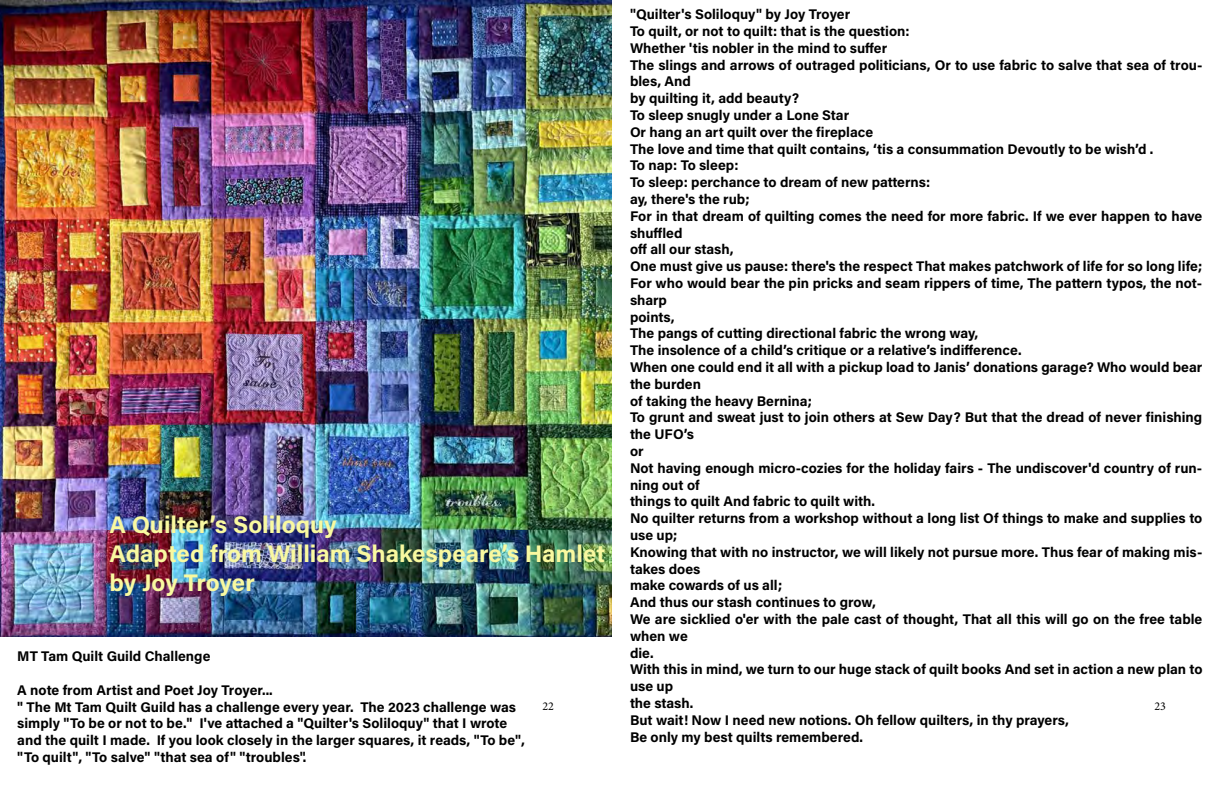
<style>
.page{position:relative;width:1224px;height:792px;background:#fff}
.page>*{position:absolute;margin:0;border:0;box-sizing:border-box;transform-origin:0 0}
.t1{font:700 24px/28.8px "Acumin Pro";color:#f9f9a0}
.t2{font:700 14px/16.8px "Acumin Pro";color:#000}
.t3{font:12px "Minion Pro";color:#000}
</style>
<div class="page">
<img style="left:0;top:0;width:612px;height:636px">
<p class="t2" style="left:630px;top:5px;width:574px">"Quilter's Soliloquy" by Joy Troyer<br>To quilt, or not to quilt: that is the question:<br>Whether 'tis nobler in the mind to suffer<br>The slings and arrows of outraged politicians, Or to use fabric to salve that sea of trou&shy;bles, And<br>by quilting it, add beauty?<br>To sleep snugly under a Lone Star<br>Or hang an art quilt over the fireplace<br>The love and time that quilt contains, ‘tis a consummation Devoutly to be wish’d .<br>To nap: To sleep:<br>To sleep: perchance to dream of new patterns:<br>ay, there's the rub;<br>For in that dream of quilting comes the need for more fabric. If we ever happen to have shuffled<br>off all our stash,<br>One must give us pause: there's the respect That makes patchwork of life for so long life; For who would bear the pin pricks and seam rippers of time, The pattern typos, the not&shy;sharp<br>points,<br>The pangs of cutting directional fabric the wrong way,<br>The insolence of a child’s critique or a relative’s indifference.<br>When one could end it all with a pickup load to Janis’ donations garage? Who would bear the burden<br>of taking the heavy Bernina;<br>To grunt and sweat just to join others at Sew Day? But that the dread of never finishing the UFO’s<br>or<br>Not having enough micro-cozies for the holiday fairs - The undiscover'd country of run&shy;ning out of<br>things to quilt And fabric to quilt with.<br>No quilter returns from a workshop without a long list Of things to make and supplies to use up;<br>Knowing that with no instructor, we will likely not pursue more. Thus fear of making mis&shy;takes does<br>make cowards of us all;<br>And thus our stash continues to grow,<br>We are sicklied o'er with the pale cast of thought, That all this will go on the free table when we<br>die.<br>With this in mind, we turn to our huge stack of quilt books And set in action a new plan to use up<br>the stash.<br>But wait! Now I need new notions. Oh fellow quilters, in thy prayers,<br>Be only my best quilts remembered.</p>
<h1 class="t1" style="left:109px;top:509px;width:497px">A Quilter’s Soliloquy<br>Adapted from William Shakespeare’s Hamlet by Joy Troyer</h1>
<p class="t2" style="left:17px;top:647px;width:195px">MT Tam Quilt Guild Challenge</p>
<p class="t2" style="left:17px;top:681px;width:509px">A note from Artist and Poet Joy Troyer...<br>" The Mt Tam Quilt Guild has a challenge every year. The 2023 challenge was simply "To be or not to be." I've attached a "Quilter's Soliloquy" that I wrote and the quilt I made. If you look closely in the larger squares, it reads, "To be", "To quilt", "To salve" "that sea of" "troubles".</p>
<p class="t3" style="left:542px;top:698px;width:13px">22</p>
<p class="t3" style="left:1154px;top:698px;width:13px">23</p>
</div>
